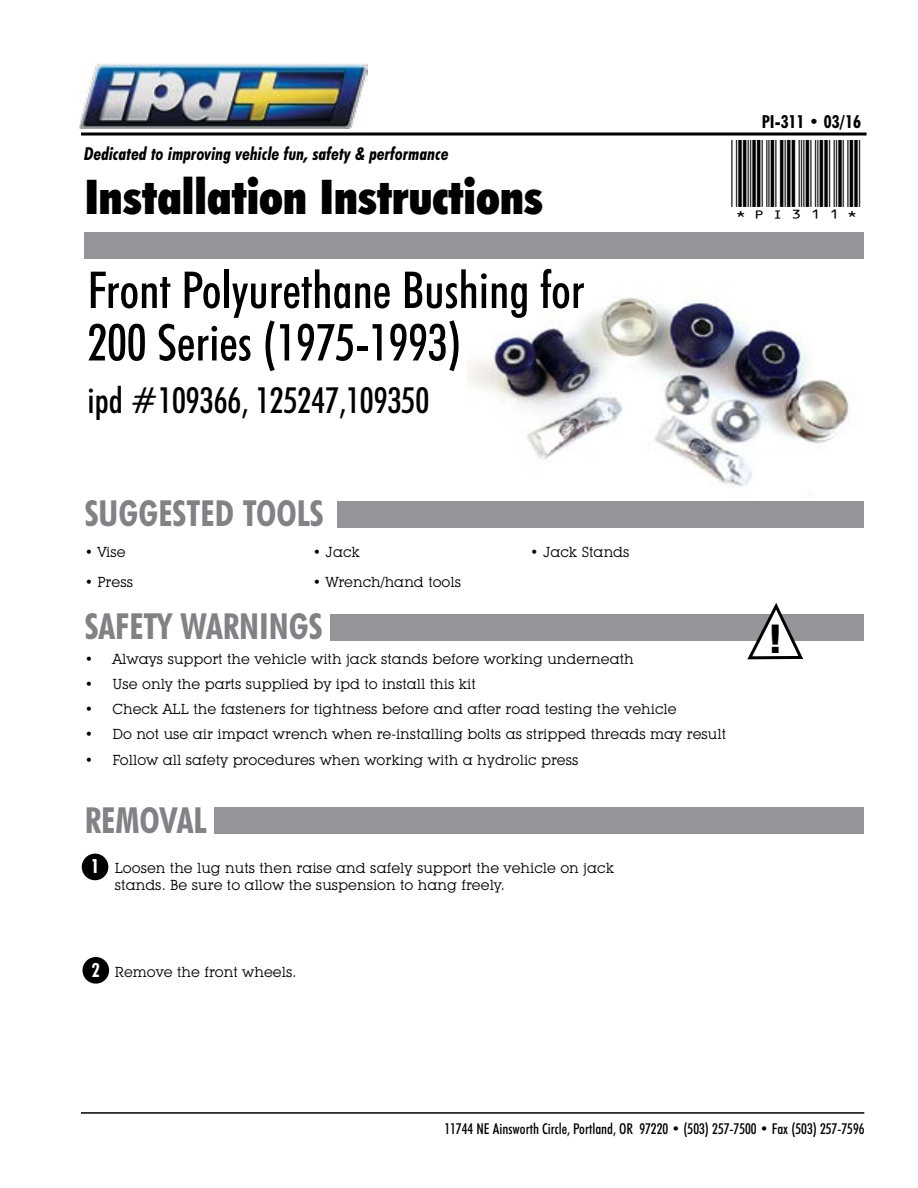
<style>
.page{position:relative;width:918px;height:1188px;background:#fff}
.page>*{position:absolute;margin:0;border:0;box-sizing:border-box;transform-origin:0 0}
.t1{font:500 condensed 51px/52.5px "Futura BT";color:#000}
.t2{font:900 condensed 48px "Futura BT";color:#000}
.t3{font:900 condensed 39.6px "Helvetica Neue";color:#000}
.t4{font:700 condensed 36px "Futura BT";color:#808285}
.t5{font:500 condensed 36px "Futura BT";color:#000}
.t6{font:21.9px "ID Automation HC39 M";color:#000;scale:.87 1}
.t7{font:700 condensed 19.5px "Futura BT";color:#fff}
.t8{font:italic 700 condensed 18px "Futura BT";color:#000}
.t9{font:700 condensed 18px "Futura BT";color:#000}
.t10{font:500 condensed 15px "Futura BT";color:#000}
.t11{font:14.25px/17.1px "Lubalin Graph IT Cby BT";color:#000}
.s1{font-family:"Futura BT";font-weight:700;font-stretch:condensed;font-size:19.5px;color:#fff}
</style>
<div class="page">
<img style="left:467px;top:297px;width:382px;height:191px">
<hr style="left:81px;top:133px;width:786px;height:3px;background:#000">
<hr style="left:81px;top:1112px;width:783px;height:2px;background:#000">
<div style="left:85px;top:232px;width:779px;height:27px;background:#939598"></div>
<div style="left:214px;top:807px;width:650px;height:27px;background:#939598"></div>
<div style="left:331px;top:614px;width:533px;height:27px;background:#939598"></div>
<div style="left:82px;top:854px;width:26px;height:26px;background:#000;border-radius:50%"></div>
<svg style="left:747px;top:603px;width:56px;height:57px"></svg>
<img style="left:80px;top:63px;width:288px;height:66px">
<div style="left:338px;top:501px;width:526px;height:27px;background:#939598"></div>
<div style="left:82px;top:957px;width:27px;height:27px;background:#000;border-radius:50%"></div>
<p class="t8" style="left:84px;top:143px;width:366px">Dedicated to improving vehicle fun, safety &amp; performance</p>
<h2 class="t2" style="left:85px;top:168px;width:460px">Installation Instructions</h2>
<h1 class="t1" style="left:88px;top:263px;width:499px">Front Polyurethane Bushing for<br>200 Series (1975-1993)</h1>
<h3 class="t5" style="left:88px;top:378px;width:343px">ipd #109366, 125247,109350</h3>
<p class="t9" style="left:762px;top:110px;width:101px">PI-311 • 03/16</p>
<h3 class="t6" style="left:731px;top:187px;width:151px">*PI311*</h3>
<h3 class="t4" style="left:85px;top:492px;width:240px">SUGGESTED TOOLS</h3>
<p class="t11" style="left:85px;top:543px;width:43px">• Vise</p>
<p class="t11" style="left:313px;top:543px;width:49px">• Jack</p>
<p class="t11" style="left:530px;top:543px;width:101px">• Jack Stands</p>
<p class="t11" style="left:85px;top:574px;width:50px">• Press</p>
<p class="t11" style="left:313px;top:574px;width:150px">• Wrench/hand tools</p>
<h3 class="t4" style="left:85px;top:604px;width:240px">SAFETY WARNINGS</h3>
<p class="t11" style="left:85px;top:650px;width:551px">• Always support the vehicle with jack stands before working underneath</p>
<p class="t11" style="left:85px;top:675px;width:393px">• Use only the parts supplied by ipd to install this kit</p>
<p class="t11" style="left:85px;top:701px;width:593px">• Check ALL the fasteners for tightness before and after road testing the vehicle</p>
<p class="t11" style="left:85px;top:726px;width:643px">• Do not use air impact wrench when re-installing bolts as stripped threads may result</p>
<p class="t11" style="left:85px;top:751px;width:495px">• Follow all safety procedures when working with a hydrolic press</p>
<h3 class="t4" style="left:85px;top:798px;width:123px">REMOVAL</h3>
<h3 class="t7" style="left:91px;top:855px;width:10px">1</h3>
<p class="t11" style="left:115px;top:859px;width:501px">Loosen the lug nuts then raise and safely support the vehicle on jack stands. Be sure to allow the suspension to hang freely.</p>
<p class="t11" style="left:92px;top:963px;width:206px"><span class="s1">2</span> Remove the front wheels.</p>
<h3 class="t3" style="left:769px;top:607px;width:14px">!</h3>
<p class="t10" style="left:444px;top:1119px;width:422px">11744 NE Ainsworth Circle, Portland, OR 97220 • (503) 257-7500 • Fax (503) 257-7596</p>
</div>
